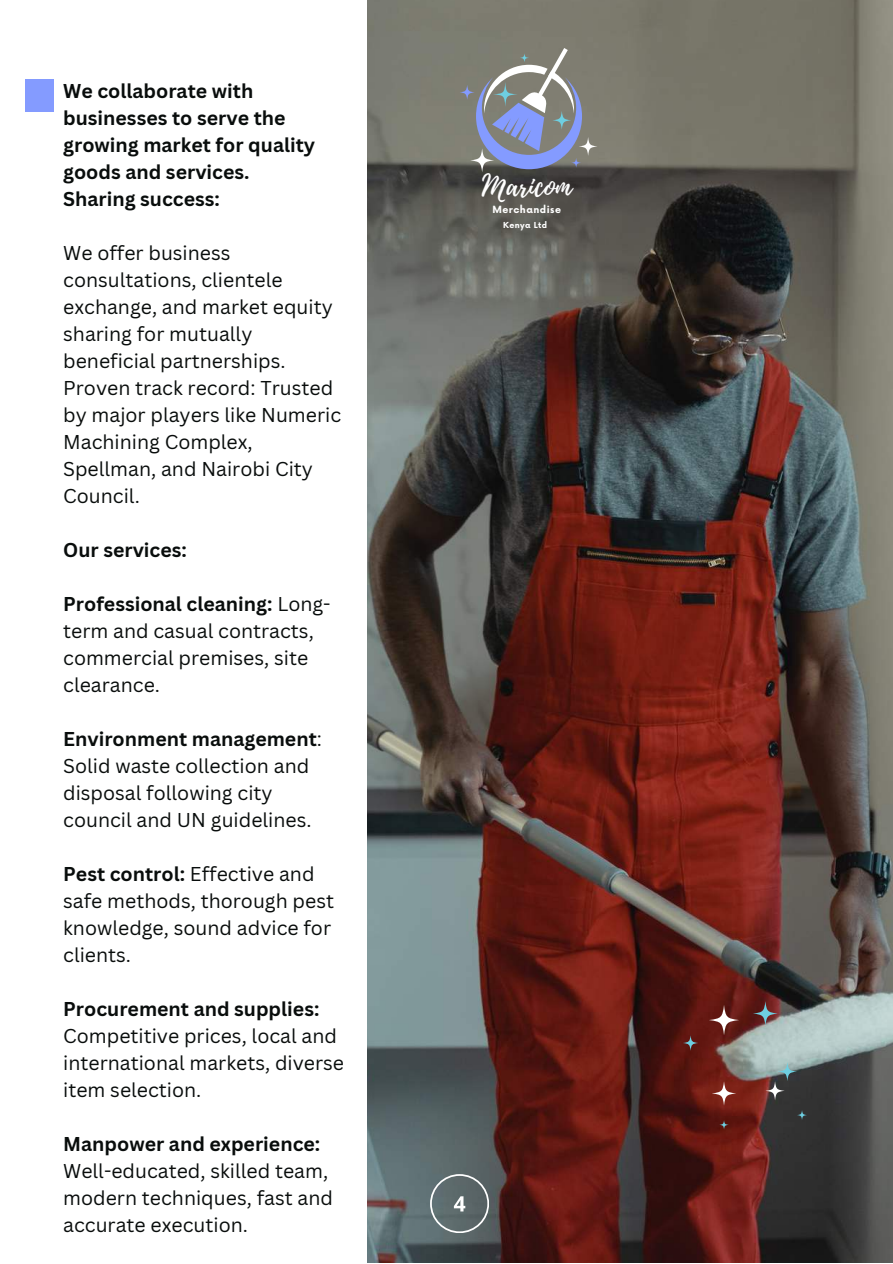
<style>
.page{position:relative;width:893px;height:1264px;background:#fff}
.page>*{position:absolute;margin:0;border:0;box-sizing:border-box;transform-origin:0 0}
.t1{font:29.4px "Playlist Script";color:#fff}
.t2{font:19.5px/27px "Canva Sans";color:#090d0c}
.t3{font:700 19.5px/27px "Canva Sans";color:#090d0c}
.t4{font:700 9.75px "Now";letter-spacing:.05em;color:#fff}
.t5{font:700 8.1px "Now";letter-spacing:.05em;color:#fff}
.s1{font-weight:700}
</style>
<div class="page">
<img style="left:367px;top:0;width:525px;height:1262px">
<svg style="left:711px;top:1081px;width:25px;height:24px"></svg>
<svg style="left:719px;top:1120px;width:9px;height:9px"></svg>
<svg style="left:682px;top:1035px;width:16px;height:15px"></svg>
<svg style="left:796px;top:1109px;width:11px;height:11px"></svg>
<svg style="left:765px;top:1061px;width:31px;height:39px"></svg>
<svg style="left:752px;top:1001px;width:25px;height:24px"></svg>
<svg style="left:708px;top:1004px;width:31px;height:31px"></svg>
<svg style="left:430px;top:1174px;width:58px;height:58px;background:#6d797b"></svg>
<svg style="left:459px;top:48px;width:138px;height:124px;background:#868b96"></svg>
<div style="left:25px;top:79px;width:28px;height:33px;background:#849bff"></div>
<p class="t3" style="left:63px;top:77px;width:253px">We collaborate with businesses to serve the growing market for quality goods and services.<br>Sharing success:</p>
<p class="t2" style="left:63px;top:239px;width:279px">We offer business consultations, clientele exchange, and market equity sharing for mutually beneficial partnerships.<br>Proven track record: Trusted by major players like Numeric<br>Machining Complex,<br>Spellman, and Nairobi City<br>Council.</p>
<p class="t3" style="left:63px;top:536px;width:125px">Our services:</p>
<p class="t2" style="left:63px;top:590px;width:269px"><span class="s1">Professional cleaning:</span> Long&shy;term and casual contracts, commercial premises, site clearance.</p>
<p class="t2" style="left:63px;top:725px;width:260px"><span class="s1">Environment management</span>:<br>Solid waste collection and disposal following city council and UN guidelines.</p>
<p class="t2" style="left:63px;top:860px;width:272px"><span class="s1">Pest control:</span> Effective and safe methods, thorough pest knowledge, sound advice for clients.</p>
<p class="t3" style="left:63px;top:995px;width:258px">Procurement and supplies:</p>
<p class="t2" style="left:63px;top:1022px;width:282px">Competitive prices, local and international markets, diverse item selection.</p>
<p class="t3" style="left:63px;top:1130px;width:258px">Manpower and experience:</p>
<p class="t2" style="left:63px;top:1157px;width:271px">Well-educated, skilled team, modern techniques, fast and accurate execution.</p>
<h1 class="t1" style="left:482px;top:164px;width:91px">Maricom</h1>
<p class="t5" style="left:503px;top:218px;width:46px">Kenya Ltd</p>
<p class="t4" style="left:492px;top:202px;width:70px">Merchandise</p>
</div>
